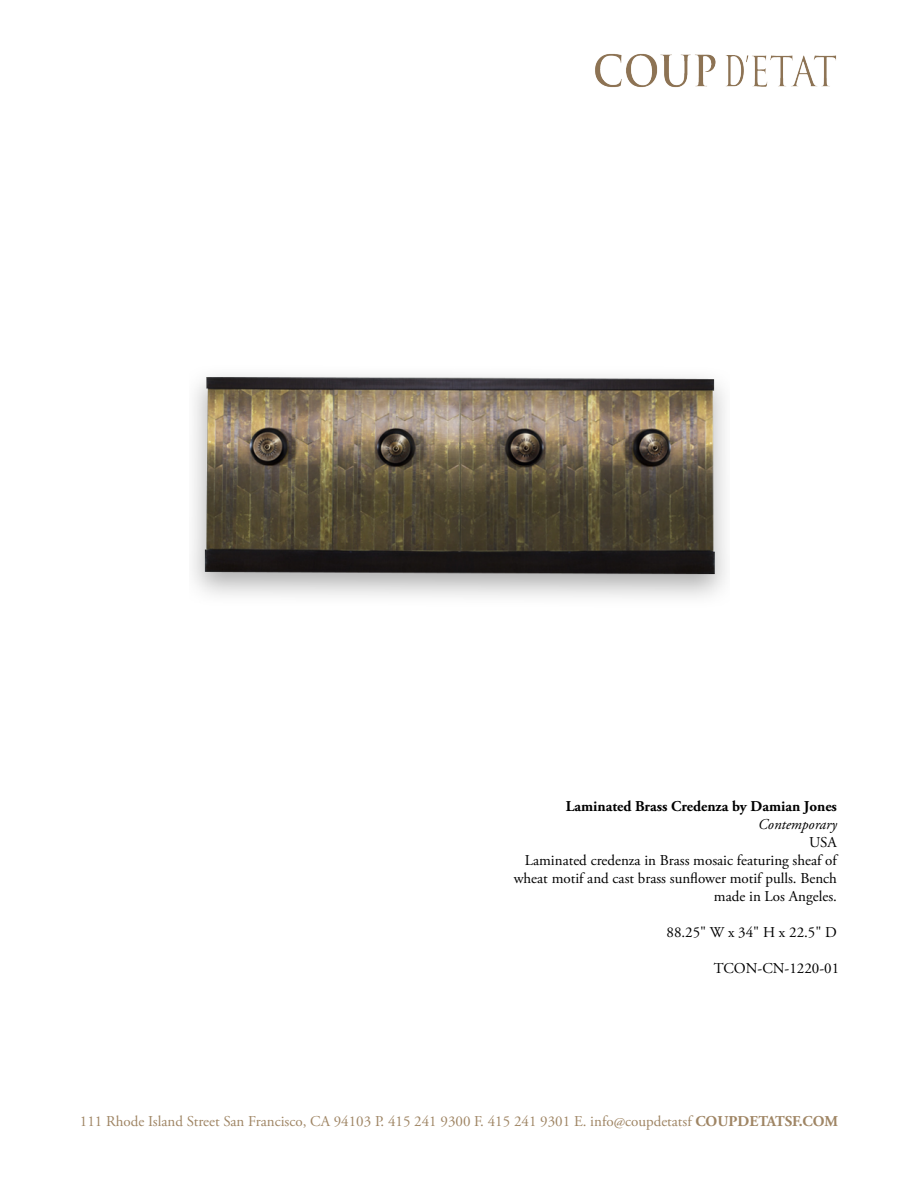
<style>
.page{position:relative;width:918px;height:1188px;background:#fff}
.page>*{position:absolute;margin:0;border:0;box-sizing:border-box;transform-origin:0 0}
.t1{font:15px/18px "Adobe Garamond Pro";color:#000;text-align:right}
.t2{font:15px "Adobe Garamond Pro";color:#9f8564}
.t3{font:700 15px "Adobe Garamond Pro";color:#000}
.t4{font:italic 15px "Adobe Garamond Pro";color:#000}
.s1{font-weight:700}
</style>
<div class="page">
<img style="left:595px;top:54px;width:242px;height:34px">
<img style="left:192px;top:375px;width:534px;height:223px">
<p class="t3" style="left:566px;top:798px;width:273px">Laminated Brass Credenza by Damian Jones</p>
<p class="t4" style="left:758px;top:816px;width:80px">Contemporary</p>
<p class="t1" style="left:514px;top:834px;width:325px">USA<br>Laminated credenza in Brass mosaic featuring sheaf of wheat motif and cast brass sunflower motif pulls. Bench made in Los Angeles.</p>
<p class="t1" style="left:667px;top:924px;width:172px">88.25" W x 34" H x 22.5" D</p>
<p class="t1" style="left:714px;top:960px;width:127px">TCON-CN-1220-01</p>
<p class="t2" style="left:80px;top:1112px;width:760px">111 Rhode Island Street San Francisco, CA 94103 P. 415 241 9300 F. 415 241 9301 E. info@coupdetatsf <span class="s1">COUPDETATSF.COM</span></p>
</div>
